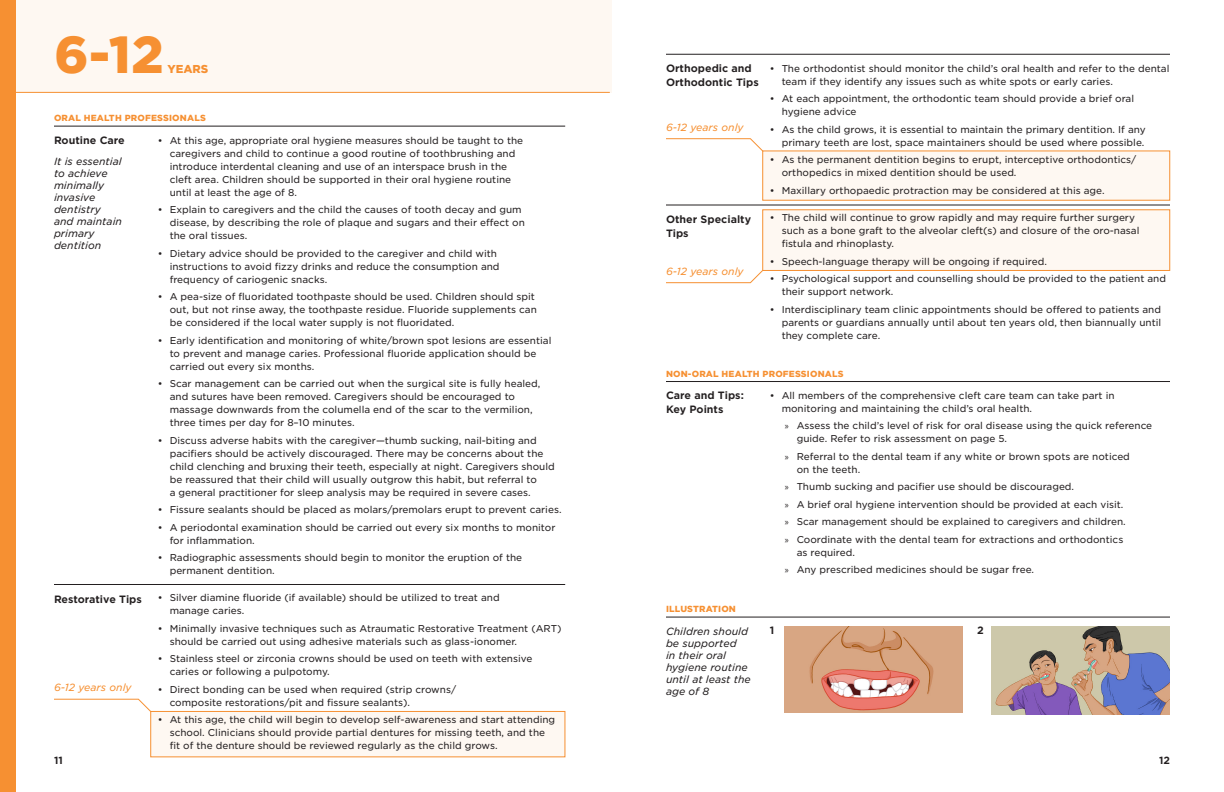
<style>
.page{position:relative;width:1224px;height:792px;background:#fff}
.page>*{position:absolute;margin:0;border:0;box-sizing:border-box;transform-origin:0 0}
.t1{font:900 50px "Gotham S Sm";color:#f69032}
.t2{font:900 11px "Gotham S Sm";color:#f69032}
.Subhead_1{font:700 10.2px/13.8px "Gotham S Sm";color:#231f20}
.Subhead_1-2{font:italic 10px/12px "Gotham S Sm";color:#231f20}
.Call_Out_Info{font:italic 10px "Gotham S Sm";color:#f69032}
.t3{font:700 10px "Gotham S Sm";color:#231f20}
.t4{font:9.5px/13px "Gotham S Sm";color:#231f20}
.t5{font:900 8.5px "Gotham S Sm";letter-spacing:.02em;color:#f69032}
.s1{font-family:"Myriad Pro"}
</style>
<div class="page">
<div style="left:762px;top:210px;width:408px;height:61px;background:#fef8f2;border:1px solid #f69032"></div>
<svg style="left:666px;top:138px;width:111px;height:13px"></svg>
<div style="left:762px;top:151px;width:408px;height:49px;background:#fef8f2"></div>
<svg style="left:54px;top:699px;width:97px;height:13px"></svg>
<div style="left:150px;top:711px;width:415px;height:46px;background:#fef8f2;border:1px solid #f69032"></div>
<div style="left:0;top:0;width:612px;height:93px;background:#fef8f2"></div>
<div style="left:0;top:0;width:16px;height:792px;background:#f69032"></div>
<hr style="left:14px;top:92px;width:596px;height:1px;background:#f69032">
<hr style="left:666px;top:54px;width:504px;height:1px;background:#231f20">
<hr style="left:54px;top:584px;width:511px;height:1px;background:#231f20">
<hr style="left:54px;top:126px;width:511px;height:1px;background:#231f20">
<hr style="left:666px;top:205px;width:504px;height:1px;background:#231f20">
<hr style="left:666px;top:381px;width:504px;height:1px;background:#231f20">
<svg style="left:666px;top:270px;width:97px;height:13px"></svg>
<hr style="left:666px;top:617px;width:504px;height:1px;background:#231f20">
<img style="left:784px;top:627px;width:179px;height:86px">
<img style="left:991px;top:627px;width:179px;height:87px">
<p class="t1" style="left:54px;top:19px;width:112px">6-12</p>
<p class="t2" style="left:167px;top:61px;width:43px">YEARS</p>
<p class="t5" style="left:54px;top:112px;width:153px">ORAL HEALTH PROFESSIONALS</p>
<p class="Subhead_1" style="left:54px;top:134px;width:72px">Routine Care</p>
<p class="Subhead_1-2" style="left:54px;top:155px;width:70px">It is essential to achieve minimally invasive dentistry and maintain primary dentition</p>
<p class="Subhead_1" style="left:54px;top:592px;width:89px">Restorative Tips</p>
<p class="Call_Out_Info" style="left:54px;top:681px;width:79px">6-12 years only</p>
<p class="t4" style="left:170px;top:134px;width:355px;text-indent:-12px">• At this age, appropriate oral hygiene measures should be taught to the caregivers and child to continue a good routine of toothbrushing and introduce interdental cleaning and use of an interspace brush in the cleft area. Children should be supported in their oral hygiene routine until at least the age of 8.</p>
<p class="t4" style="left:170px;top:203px;width:357px;text-indent:-12px">• Explain to caregivers and the child the causes of tooth decay and gum disease, by describing the role of plaque and sugars and their effect on the oral tissues.</p>
<p class="t4" style="left:170px;top:247px;width:331px;text-indent:-12px">• Dietary advice should be provided to the caregiver and child with instructions to avoid fizzy drinks and reduce the consumption and frequency of cariogenic snacks.</p>
<p class="t4" style="left:170px;top:290px;width:369px;text-indent:-12px">• A pea-size of fluoridated toothpaste should be used. Children should spit out, but not rinse away, the toothpaste residue. Fluoride supplements can be considered if the local water supply is not fluoridated.</p>
<p class="t4" style="left:170px;top:334px;width:383px;text-indent:-12px">• Early identification and monitoring of white/brown spot lesions are essential to prevent and manage caries. Professional fluoride application should be carried out every six months.</p>
<p class="t4" style="left:170px;top:377px;width:372px;text-indent:-12px">• Scar management can be carried out when the surgical site is fully healed, and sutures have been removed. Caregivers should be encouraged to massage downwards from the columella end of the scar to the vermilion, three times per day for 8–10 minutes.</p>
<p class="t4" style="left:170px;top:434px;width:387px;text-indent:-12px">• Discuss adverse habits with the caregiver—thumb sucking, nail-biting and pacifiers should be actively discouraged. There may be concerns about the child clenching and bruxing their teeth, especially at night. Caregivers should be reassured that their child will usually outgrow this habit, but referral to<br>a general practitioner for sleep analysis may be required in severe cases.</p>
<p class="t4" style="left:158px;top:503px;width:405px">• Fissure sealants should be placed as molars/premolars erupt to prevent caries.</p>
<p class="t4" style="left:170px;top:521px;width:387px;text-indent:-12px">• A periodontal examination should be carried out every six months to monitor for inflammation.</p>
<p class="t4" style="left:170px;top:551px;width:354px;text-indent:-12px">• Radiographic assessments should begin to monitor the eruption of the permanent dentition.</p>
<p class="t4" style="left:170px;top:591px;width:332px;text-indent:-12px">• Silver diamine fluoride (if available) should be utilized to treat and manage caries.</p>
<p class="t4" style="left:170px;top:622px;width:393px;text-indent:-12px">• Minimally invasive techniques such as Atraumatic Restorative Treatment (ART) should be carried out using adhesive materials such as glass-ionomer.</p>
<p class="t4" style="left:170px;top:652px;width:364px;text-indent:-12px">• Stainless steel or zirconia crowns should be used on teeth with extensive caries or following a pulpotomy.</p>
<p class="t4" style="left:170px;top:683px;width:288px;text-indent:-12px">• Direct bonding can be used when required (strip crowns/ composite restorations/pit and fissure sealants).</p>
<p class="t4" style="left:170px;top:713px;width:387px;text-indent:-12px">• At this age, the child will begin to develop self-awareness and start attending school. Clinicians should provide partial dentures for missing teeth, and the fit of the denture should be reviewed regularly as the child grows.</p>
<p class="Subhead_1" style="left:666px;top:62px;width:94px">Orthopedic and<br>Orthodontic Tips</p>
<p class="t4" style="left:782px;top:62px;width:389px;text-indent:-12px">• The orthodontist should monitor the child’s oral health and refer to the dental team if they identify any issues such as white spots or early caries.</p>
<p class="t4" style="left:782px;top:92px;width:354px;text-indent:-12px">• At each appointment, the orthodontic team should provide a brief oral hygiene advice</p>
<p class="t4" style="left:770px;top:123px;width:378px;text-align:right">• As the child grows, it is essential to maintain the primary dentition. If any primary teeth are lost, space maintainers should be used where possible.</p>
<p class="t4" style="left:782px;top:153px;width:356px;text-indent:-12px">• As the permanent dentition begins to erupt, interceptive orthodontics/ orthopedics in mixed dentition should be used.</p>
<p class="t4" style="left:770px;top:184px;width:337px">• Maxillary orthopaedic protraction may be considered at this age.</p>
<p class="t4" style="left:782px;top:211px;width:359px;text-indent:-12px">• The child will continue to grow rapidly and may require further surgery such as a bone graft to the alveolar cleft(s) and closure of the oro-nasal fistula and rhinoplasty.</p>
<p class="t4" style="left:770px;top:254px;width:279px">• Speech-language therapy will be ongoing if required.</p>
<p class="t4" style="left:782px;top:272px;width:386px;text-indent:-12px">• Psychological support and counselling should be provided to the patient and their support network.</p>
<p class="t4" style="left:782px;top:302px;width:381px;text-align:justify;text-indent:-12px">• Interdisciplinary team clinic appointments should be offered to patients and parents or guardians annually until about ten years old, then biannually until they complete care.</p>
<p class="Call_Out_Info" style="left:666px;top:120px;width:79px">6-12 years only</p>
<p class="Subhead_1" style="left:666px;top:212px;width:87px">Other Specialty<br>Tips</p>
<p class="Call_Out_Info" style="left:666px;top:265px;width:79px">6-12 years only</p>
<p class="t5" style="left:666px;top:367px;width:179px">NON-ORAL HEALTH PROFESSIONALS</p>
<p class="t4" style="left:782px;top:388px;width:334px;text-indent:-12px">• All members of the comprehensive cleft care team can take part in monitoring and maintaining the child’s oral health.</p>
<p class="t4" style="left:797px;top:419px;width:357px;text-indent:-12px"><span class="s1">»</span> Assess the child’s level of risk for oral disease using the quick reference guide. Refer to risk assessment on page 5.</p>
<p class="t4" style="left:797px;top:449px;width:335px;text-indent:-12px"><span class="s1">»</span> Referral to the dental team if any white or brown spots are noticed on the teeth.</p>
<p class="t4" style="left:785px;top:480px;width:291px"><span class="s1">»</span> Thumb sucking and pacifier use should be discouraged.</p>
<p class="t4" style="left:785px;top:497px;width:340px"><span class="s1">»</span> A brief oral hygiene intervention should be provided at each visit.</p>
<p class="t4" style="left:785px;top:515px;width:343px"><span class="s1">»</span> Scar management should be explained to caregivers and children.</p>
<p class="t4" style="left:797px;top:532px;width:328px;text-indent:-12px"><span class="s1">»</span> Coordinate with the dental team for extractions and orthodontics as required.</p>
<p class="t4" style="left:785px;top:563px;width:251px"><span class="s1">»</span> Any prescribed medicines should be sugar free.</p>
<p class="Subhead_1" style="left:666px;top:388px;width:79px">Care and Tips:<br>Key Points</p>
<p class="t5" style="left:666px;top:603px;width:71px">ILLUSTRATION</p>
<p class="Subhead_1-2" style="left:666px;top:625px;width:84px">Children should</p>
<p class="Subhead_1" style="left:770px;top:624px;width:6px">1</p>
<p class="Subhead_1-2" style="left:666px;top:637px;width:86px">be supported<br>in their oral hygiene routine until at least the age of 8</p>
<p class="Subhead_1" style="left:977px;top:624px;width:8px">2</p>
<p class="t3" style="left:54px;top:753px;width:10px">11</p>
<p class="t3" style="left:1159px;top:753px;width:12px">12</p>
</div>
